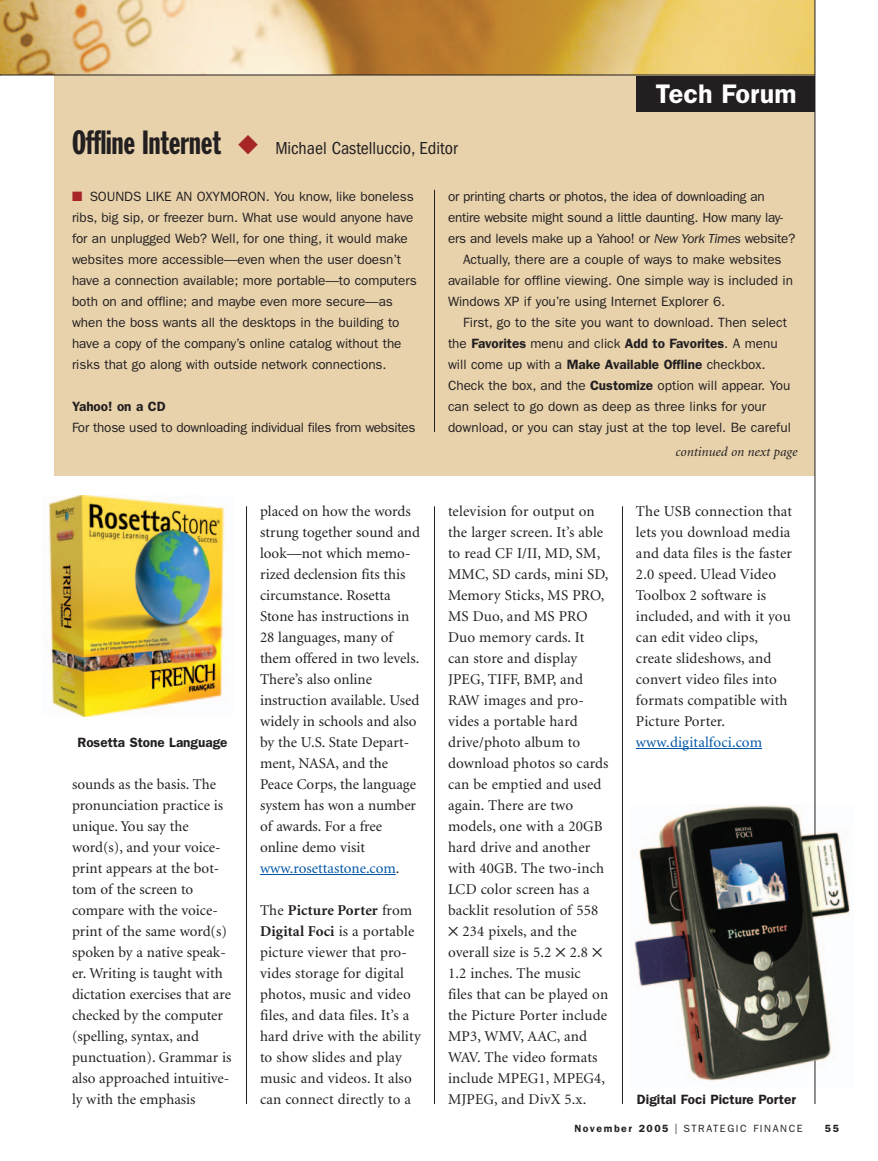
<style>
.page{position:relative;width:878px;height:1161px;background:#fff}
.page>*{position:absolute;margin:0;border:0;box-sizing:border-box;transform-origin:0 0}
.t1{font:600 27px "Franklin Gothic";color:#fff}
.t2{font:condensed 18px "Franklin Gothic";color:#231f20}
.t3{font:15px/21px "Minion";letter-spacing:.005em;color:#231f20}
.t4{font:15px "Minion";letter-spacing:.01em;color:#0155a5}
.t5{font:13.5px/21px "Franklin Gothic";letter-spacing:-.005em;color:#231f20}
.t6{font:600 13.5px "Franklin Gothic";color:#231f20}
.t7{font:italic 13.5px "Minion";color:#231f20}
.t8{font:10.5px "Franklin Gothic";letter-spacing:.15em;color:#231f20}
.t9{font:600 10.5px "Franklin Gothic";color:#231f20}
.s1{font-family:"Franklin Gothic Extra Cond";font-stretch:normal;font-size:33px}
.s2{color:#a72427}
.s3{color:#0155a5}
.s4{font-weight:700}
.s5{font-style:italic}
.s6{font-weight:400}
.s7{font-weight:600}
.s8{font-size:15px}
</style>
<div class="page">
<img style="left:0;top:0;width:814px;height:75px">
<hr style="left:260px;top:874px;width:30px;height:1px;background:#0155a5">
<svg style="left:290px;top:874px;width:106px;height:1px"></svg>
<hr style="left:636px;top:748px;width:31px;height:1px;background:#0155a5">
<svg style="left:667px;top:748px;width:95px;height:1px"></svg>
<hr style="left:246px;top:506px;width:1px;height:598px;background:#231f20">
<div style="left:54px;top:75px;width:760px;height:400px;background:#e7d2ac"></div>
<div style="left:636px;top:76px;width:178px;height:36px;background:#231f20"></div>
<img style="left:48px;top:496px;width:177px;height:220px">
<img style="left:634px;top:804px;width:216px;height:283px">
<hr style="left:0;top:75px;width:814px;height:1px;background:#231f20">
<hr style="left:434px;top:190px;width:1px;height:242px;background:#231f20">
<hr style="left:434px;top:506px;width:1px;height:598px;background:#231f20">
<hr style="left:622px;top:506px;width:1px;height:598px;background:#231f20">
<hr style="left:814px;top:0;width:1px;height:838px;background:#231f20">
<hr style="left:814px;top:1060px;width:1px;height:44px;background:#231f20">
<p class="t2" style="left:72px;top:142px;width:387px"><span class="s1">Offline Internet</span> <span class="s2">◆</span> Michael Castelluccio, Editor</p>
<h1 class="t1" style="left:656px;top:84px;width:142px">Tech Forum</h1>
<p class="t5" style="left:72px;top:187px;width:346px"><span class="s2">■</span> SOUNDS LIKE AN OXYMORON. You know, like boneless ribs, big sip, or freezer burn. What use would anyone have for an unplugged Web? Well, for one thing, it would make websites more accessible—even when the user doesn’t have a connection available; more portable—to computers both on and offline; and maybe even more secure—as when the boss wants all the desktops in the building to have a copy of the company’s online catalog without the risks that go along with outside network connections.</p>
<p class="t6" style="left:72px;top:402px;width:95px">Yahoo! on a CD</p>
<p class="t5" style="left:72px;top:418px;width:345px">For those used to downloading individual files from websites</p>
<p class="t6" style="left:77px;top:738px;width:152px">Rosetta Stone Language</p>
<p class="t3" style="left:72px;top:775px;width:161px">sounds as the basis. The pronunciation practice is unique. You say the word(s), and your voice&shy;print appears at the bot&shy;tom of the screen to compare with the voice&shy;print of the same word(s) spoken by a native speak&shy;er. Writing is taught with dictation exercises that are checked by the computer (spelling, syntax, and punctuation). Grammar is also approached intuitive&shy;ly with the emphasis</p>
<p class="t3" style="left:260px;top:502px;width:161px">placed on how the words strung together sound and look—not which memo&shy;rized declension fits this circumstance. Rosetta<br>Stone has instructions in<br>28 languages, many of them offered in two levels.<br>There’s also online instruction available. Used widely in schools and also by the U.S. State Depart&shy;ment, NASA, and the<br>Peace Corps, the language system has won a number of awards. For a free online demo visit <span class="s3">www.rosettastone.com</span>.</p>
<p class="t3" style="left:260px;top:901px;width:162px">The <span class="s4">Picture Porter</span> from<br><span class="s4">Digital Foci</span> is a portable picture viewer that pro&shy;vides storage for digital photos, music and video files, and data files. It’s a hard drive with the ability to show slides and play music and videos. It also can connect directly to a</p>
<p class="t5" style="left:448px;top:187px;width:318px">or printing charts or photos, the idea of downloading an</p>
<p class="t5" style="left:448px;top:208px;width:337px">entire website might sound a little daunting. How many lay-</p>
<p class="t5" style="left:448px;top:229px;width:349px">ers and levels make up a Yahoo! or <span class="s5">New York Times</span> website?</p>
<p class="t5" style="left:463px;top:250px;width:320px">Actually, there are a couple of ways to make websites</p>
<p class="t5" style="left:448px;top:271px;width:346px">available for offline viewing. One simple way is included in</p>
<p class="t5" style="left:448px;top:292px;width:279px">Windows XP if you’re using Internet Explorer 6.</p>
<p class="t5" style="left:463px;top:313px;width:325px">First, go to the site you want to download. Then select</p>
<p class="t6" style="left:448px;top:339px;width:331px"><span class="s6">the</span> Favorites <span class="s6">menu and click</span> Add to Favorites<span class="s6">. A menu</span></p>
<p class="t5" style="left:448px;top:355px;width:319px">will come up with a <span class="s7">Make Available Offline</span> checkbox.</p>
<p class="t5" style="left:448px;top:376px;width:344px">Check the box, and the <span class="s7">Customize</span> option will appear. You</p>
<p class="t5" style="left:448px;top:397px;width:320px">can select to go down as deep as three links for your</p>
<p class="t5" style="left:448px;top:418px;width:344px">download, or you can stay just at the top level. Be careful</p>
<p class="t7" style="left:675px;top:446px;width:123px">continued on next page</p>
<p class="t3" style="left:448px;top:502px;width:162px">television for output on the larger screen. It’s able to read CF I/II, MD, SM,<br>MMC, SD cards, mini SD,<br>Memory Sticks, MS PRO,<br>MS Duo, and MS PRO<br>Duo memory cards. It can store and display<br>JPEG, TIFF, BMP, and<br>RAW images and pro&shy;vides a portable hard drive/photo album to download photos so cards can be emptied and used again. There are two models, one with a 20GB hard drive and another with 40GB. The two-inch<br>LCD color screen has a backlit resolution of 558 ✕ 234 pixels, and the overall size is 5.2 ✕ 2.8 ✕<br>1.2 inches. The music files that can be played on the Picture Porter include<br>MP3, WMV, AAC, and<br>WAV. The video formats include MPEG1, MPEG4,<br>MJPEG, and DivX 5.x.</p>
<p class="t3" style="left:636px;top:502px;width:158px">The USB connection that lets you download media and data files is the faster<br>2.0 speed. Ulead Video<br>Toolbox 2 software is included, and with it you can edit video clips, create slideshows, and convert video files into formats compatible with<br>Picture Porter.</p>
<p class="t4" style="left:636px;top:736px;width:128px">www.digitalfoci.com</p>
<p class="t6" style="left:637px;top:1095px;width:160px">Digital Foci Picture Porter</p>
<p class="t8" style="left:574px;top:1125px;width:230px"><span class="s7">November 2005</span> <span class="s8">I</span> STRATEGIC FINANCE</p>
<p class="t9" style="left:824px;top:1125px;width:16px">55</p>
</div>
